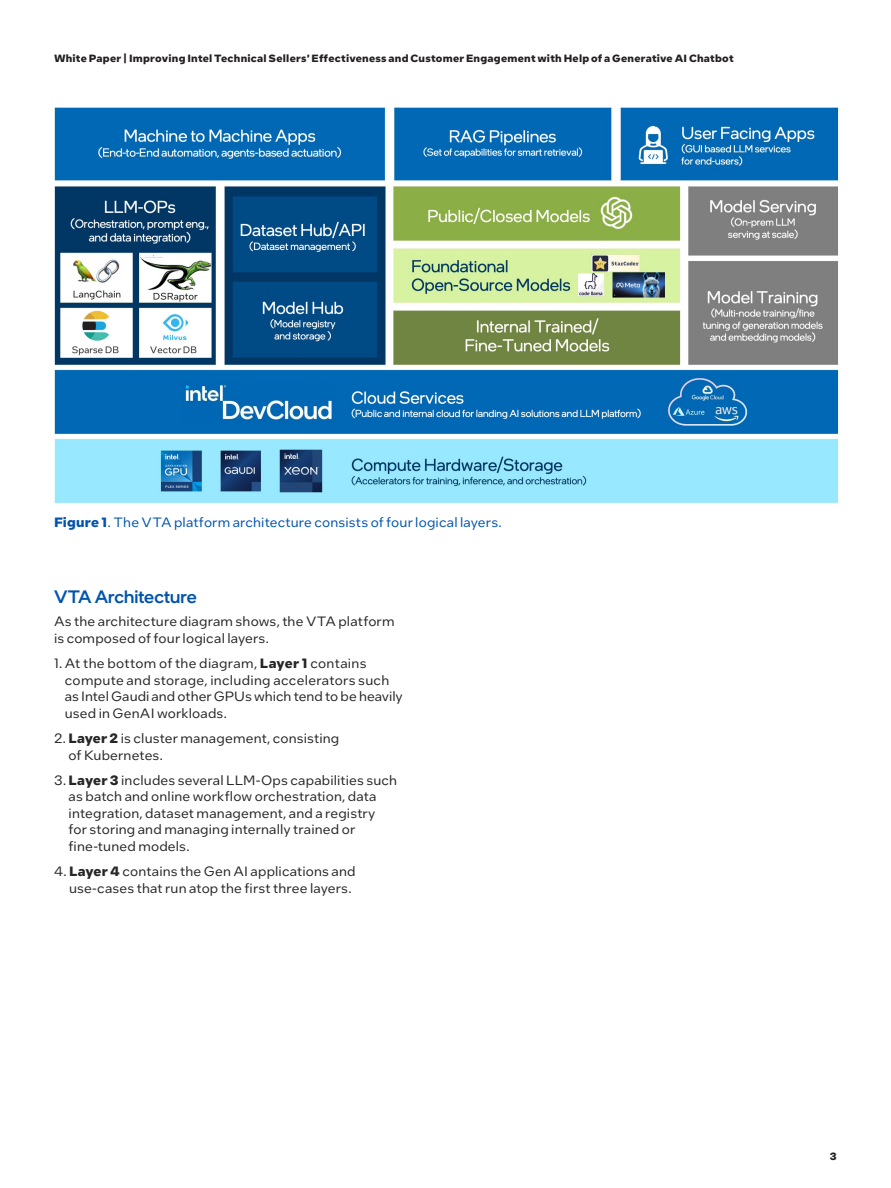
<style>
.page{position:relative;width:891px;height:1188px;background:#fff}
.page>*{position:absolute;margin:0;border:0;box-sizing:border-box;transform-origin:0 0}
.t1{font:500 18px "Intel One Display";color:#0054ae}
.t2{font:13.5px/16.5px "Intel One Text";letter-spacing:.015em;color:#262626}
.t3{font:13.5px "Intel One Text";letter-spacing:.01em;color:#0054ae}
.t4{font:700 10.5px "Intel One Text";letter-spacing:.02em;color:#231f20}
.s1{font-weight:700}
</style>
<div class="page">
<img style="left:54px;top:107px;width:785px;height:397px">
<p class="t4" style="left:54px;top:51px;width:681px">White Paper | Improving Intel Technical Sellers' Effectiveness and Customer Engagement with Help of a Generative AI Chatbot</p>
<p class="t3" style="left:54px;top:514px;width:449px"><span class="s1">Figure 1</span>. The VTA platform architecture consists of four logical layers.</p>
<h2 class="t1" style="left:54px;top:585px;width:144px">VTA Architecture</h2>
<p class="t2" style="left:54px;top:613px;width:342px">As the architecture diagram shows, the VTA platform is composed of four logical layers.</p>
<p class="t2" style="left:65px;top:655px;width:340px;text-indent:-11px">1. At the bottom of the diagram, <span class="s1">Layer 1</span> contains compute and storage, including accelerators such as Intel Gaudi and other GPUs which tend to be heavily used in GenAI workloads.</p>
<p class="t2" style="left:68px;top:730px;width:272px;text-indent:-14px">2. <span class="s1">Layer 2</span> is cluster management, consisting of Kubernetes.</p>
<p class="t2" style="left:69px;top:772px;width:330px;text-indent:-15px">3. <span class="s1">Layer 3</span> includes several LLM-Ops capabilities such as batch and online workflow orchestration, data integration, dataset management, and a registry for storing and managing internally trained or fine-tuned models.</p>
<p class="t2" style="left:69px;top:863px;width:288px;text-indent:-15px">4. <span class="s1">Layer 4</span> contains the Gen AI applications and use-cases that run atop the first three layers.</p>
<p class="t4" style="left:830px;top:1149px;width:8px">3</p>
</div>
